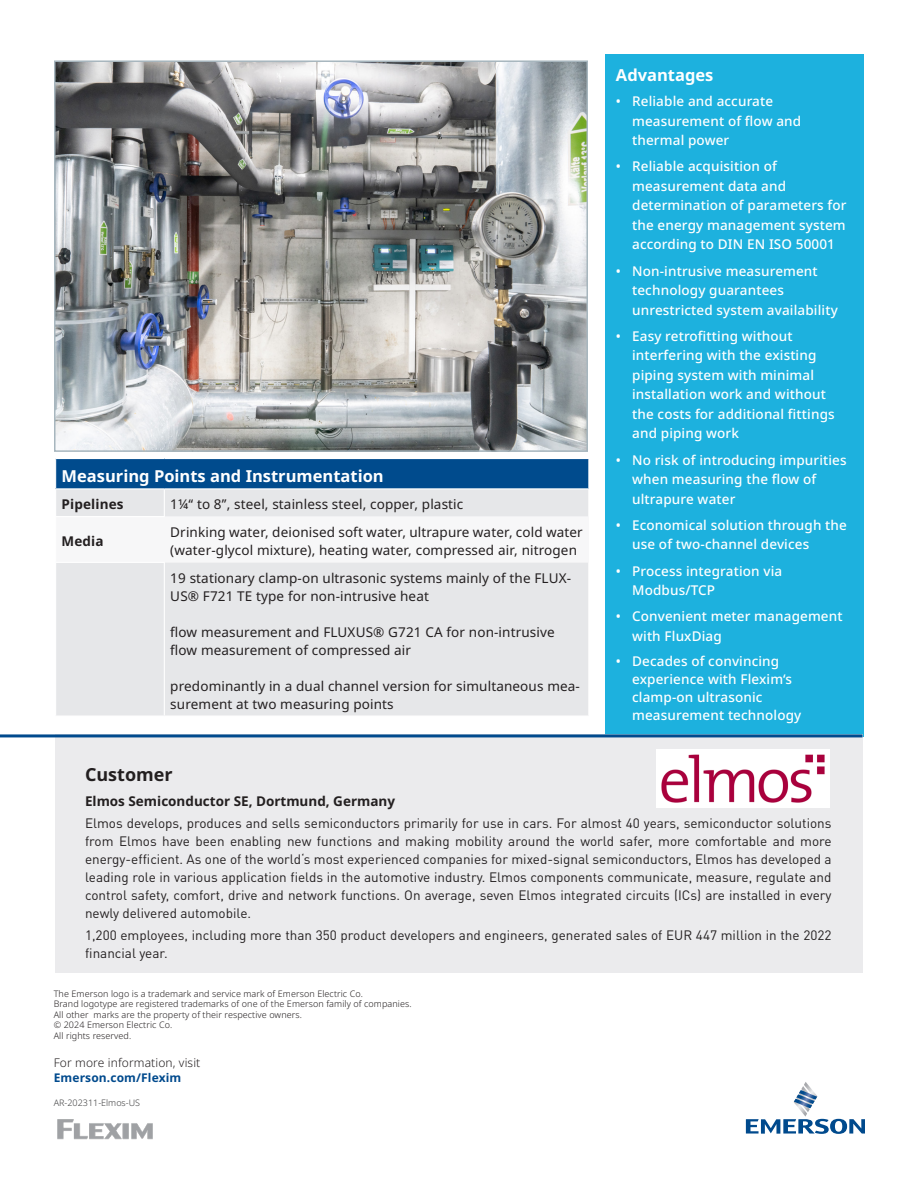
<style>
.page{position:relative;width:918px;height:1188px;background:#fff}
.page>*{position:absolute;margin:0;border:0;box-sizing:border-box;transform-origin:0 0}
.t1{font:700 18px "Noto Sans";color:#231f20}
.Sidebar-Headline-Reverse_11_15{font:700 16.5px "Noto Sans";color:#fff}
.t2{font:13.5px/18px "DIN Pro";color:#231f20;text-align:justify}
.t3{font:500 13.5px/19.5px "Noto Sans";letter-spacing:.01em;color:#fff}
.t4{font:13.5px/18px "Noto Sans";letter-spacing:.01em;color:#231f20}
.Customer-Subhead_9_11{font:700 13.5px "Noto Sans";color:#231f20}
.More_information-Black_8_10{font:300 12px "Noto Sans";letter-spacing:.01em;color:#231f20}
.Product_Page-Blue_8_10{font:700 12px "Noto Sans";letter-spacing:.01em;color:#004a8d}
.Trademark-Info-Black_6_7{font:300 9px/10.5px "Noto Sans";letter-spacing:.01em;color:#231f20}
.Product_Page-Blue_8_10-2{font:300 9px "Noto Sans";color:#3e3e3f}
</style>
<div class="page">
<div style="left:605px;top:54px;width:259px;height:683px;background:#1db1de"></div>
<div style="left:56px;top:562px;width:532px;height:154px;background:#e6e7e9"></div>
<svg style="left:55px;top:459px;width:534px;height:58px;background:#7299bb"></svg>
<hr style="left:55px;top:516px;width:110px;height:1px;background:#fff">
<hr style="left:55px;top:562px;width:110px;height:1px;background:#fff">
<hr style="left:164px;top:563px;width:1px;height:153px;background:#fff">
<div style="left:55px;top:734px;width:808px;height:239px;background:#e6e7e9"></div>
<svg style="left:746px;top:1082px;width:118px;height:52px"></svg>
<hr style="left:0;top:734px;width:862px;height:3px;background:#004a8d">
<img style="left:57px;top:63px;width:528px;height:386px">
<div style="left:54px;top:60px;width:534px;height:392px;border:2px solid #a7b6be"></div>
<img style="left:657px;top:749px;width:173px;height:58px">
<img style="left:57px;top:1119px;width:96px;height:21px">
<p class="Sidebar-Headline-Reverse_11_15" style="left:62px;top:465px;width:324px">Measuring Points and Instrumentation</p>
<p class="Customer-Subhead_9_11" style="left:62px;top:495px;width:63px">Pipelines</p>
<p class="t4" style="left:170px;top:496px;width:295px">1¼‘‘ to 8’’, steel, stainless steel, copper, plastic</p>
<p class="Customer-Subhead_9_11" style="left:62px;top:532px;width:44px">Media</p>
<p class="t4" style="left:170px;top:523px;width:414px">Drinking water, deionised soft water, ultrapure water, cold water (water-glycol mixture), heating water, compressed air, nitrogen</p>
<p class="t4" style="left:170px;top:569px;width:402px">19 stationary clamp-on ultrasonic systems mainly of the FLUX-<br>US® F721 TE type for non-intrusive heat</p>
<p class="t4" style="left:170px;top:623px;width:386px">flow measurement and FLUXUS® G721 CA for non-intrusive flow measurement of compressed air</p>
<p class="t4" style="left:170px;top:677px;width:411px">predominantly in a dual channel version for simultaneous mea&shy;surement at two measuring points</p>
<p class="Sidebar-Headline-Reverse_11_15" style="left:616px;top:63px;width:99px">Advantages</p>
<p class="t3" style="left:632px;top:92px;width:171px;text-indent:-16px">• Reliable and accurate measurement of flow and thermal power</p>
<p class="t3" style="left:632px;top:157px;width:216px;text-indent:-16px">• Reliable acquisition of measurement data and determination of parameters for the energy management system according to DIN EN ISO 50001</p>
<p class="t3" style="left:632px;top:261px;width:207px;text-indent:-16px">• Non-intrusive measurement technology guarantees unrestricted system availability</p>
<p class="t3" style="left:632px;top:327px;width:204px;text-indent:-16px">• Easy retrofitting without interfering with the existing piping system with minimal installation work and without the costs for additional fittings and piping work</p>
<p class="t3" style="left:632px;top:450px;width:216px;text-indent:-16px">• No risk of introducing impurities when measuring the flow of ultrapure water</p>
<p class="t3" style="left:632px;top:516px;width:216px;text-indent:-16px">• Economical solution through the use of two-channel devices</p>
<p class="t3" style="left:632px;top:561px;width:152px;text-indent:-16px">• Process integration via<br>Modbus/TCP</p>
<p class="t3" style="left:632px;top:607px;width:212px;text-indent:-16px">• Convenient meter management with FluxDiag</p>
<p class="t3" style="left:632px;top:652px;width:171px;line-height:18px;text-indent:-16px">• Decades of convincing experience with Flexim‘s clamp-on ultrasonic measurement technology</p>
<p class="t1" style="left:85px;top:761px;width:89px">Customer</p>
<p class="Customer-Subhead_9_11" style="left:85px;top:791px;width:312px">Elmos Semiconductor SE, Dortmund, Germany</p>
<p class="t2" style="left:85px;top:813px;width:748px">Elmos develops, produces and sells semiconductors primarily for use in cars. For almost 40 years, semiconductor solutions from Elmos have been enabling new functions and making mobility around the world safer, more comfortable and more energy-efficient. As one of the world‘s most experienced companies for mixed-signal semiconductors, Elmos has developed a leading role in various application fields in the automotive industry. Elmos components communicate, measure, regulate and control safety, comfort, drive and network functions. On average, seven Elmos integrated circuits (ICs) are installed in every newly delivered automobile.</p>
<p class="t2" style="left:85px;top:925px;width:748px">1,200 employees, including more than 350 product developers and engineers, generated sales of EUR 447 million in the 2022 financial year.</p>
<p class="Trademark-Info-Black_6_7" style="left:54px;top:989px;width:359px">The Emerson logo is a trademark and service mark of Emerson Electric Co.<br>Brand logotype are registered trademarks of one of the Emerson family of companies.<br>All other marks are the property of their respective owners.<br>© 2024 Emerson Electric Co.<br>All rights reserved.</p>
<p class="More_information-Black_8_10" style="left:54px;top:1055px;width:148px">For more information, visit</p>
<p class="Product_Page-Blue_8_10" style="left:54px;top:1070px;width:129px">Emerson.com/Flexim</p>
<p class="Product_Page-Blue_8_10-2" style="left:54px;top:1097px;width:88px">AR-202311-Elmos-US</p>
</div>
